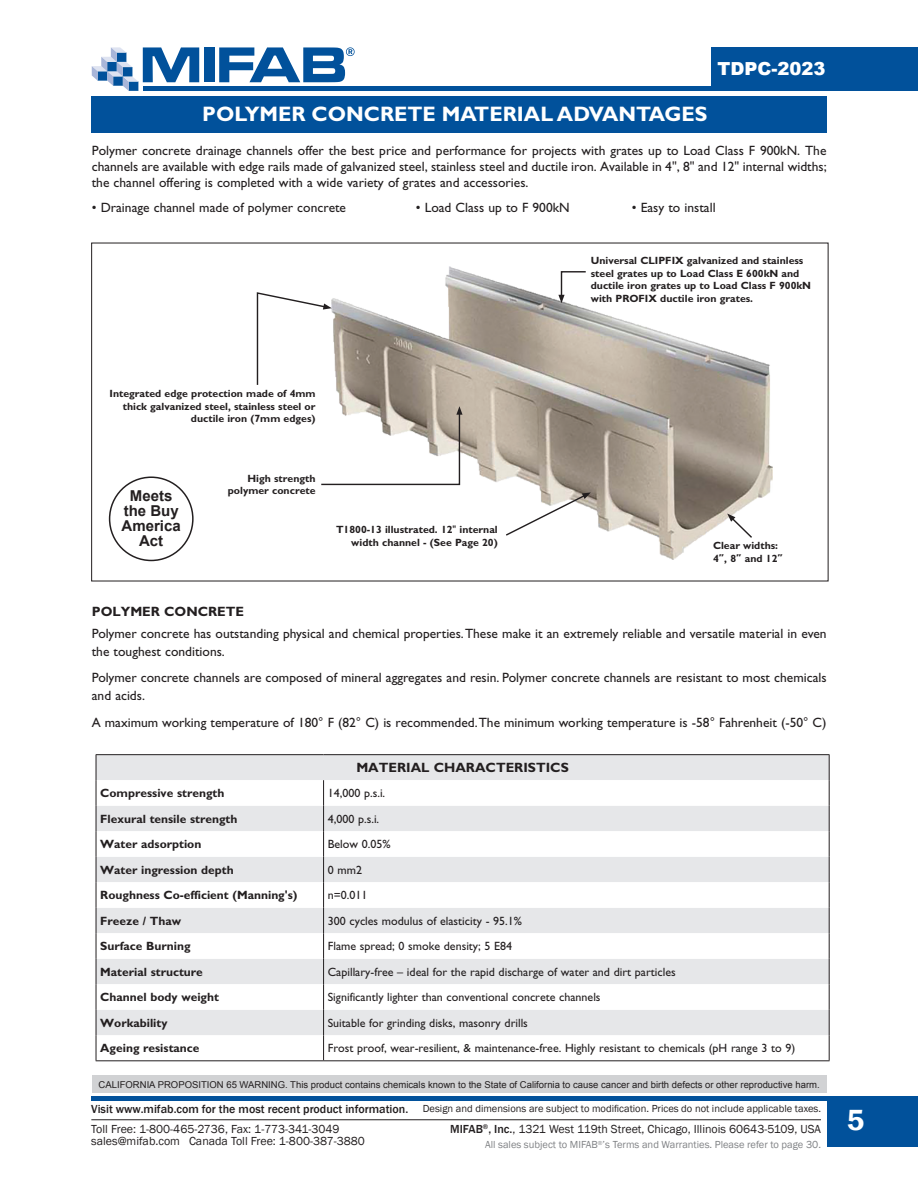
<style>
.page{position:relative;width:918px;height:1188px;background:#fff}
.page>*{position:absolute;margin:0;border:0;box-sizing:border-box;transform-origin:0 0}
.t1{font:600 30px "Franklin Gothic";color:#fff}
.Heading_1{font:700 21px "Gill Sans Std";color:#fff}
.t2{font:900 18px "Arial";color:#fff}
.t3{font:700 15px/15px "Arial";color:#231f20;text-align:center}
.t4{font:13.5px/16.2px "Gill Sans Std";color:#231f20}
.t5{font:700 13.5px "Gill Sans Std";color:#231f20}
.t6{font:12px "Gill Sans Std";color:#231f20}
.t7{font:700 12px "Gill Sans Std";color:#231f20}
.t8{font:12px/12px "Franklin Gothic";color:#231f20}
.t9{font:700 10.5px/12.6px "Gill Sans Std";color:#231f20;text-align:right}
.t10{font:10.5px "Franklin Gothic";color:#231f20}
.t11{font:10.5px "Franklin Gothic";color:#808285}
.t12{font:9.45px "Arial";color:#231f20}
.s1{font-family:"Arial";font-weight:400}
.s2{font-family:"Arial";font-weight:900}
.s3{font-weight:500;font-size:12px}
.s4{font-weight:500}
</style>
<div class="page">
<div style="left:712px;top:47px;width:206px;height:44px;background:#01519b"></div>
<div style="left:143px;top:86px;width:684px;height:5px;background:#01519b"></div>
<svg style="left:92px;top:47px;width:107px;height:44px"></svg>
<div style="left:204px;top:47px;width:11px;height:35px;background:#01519b"></div>
<svg style="left:219px;top:47px;width:136px;height:35px"></svg>
<hr style="left:91px;top:1119px;width:730px;height:1px;background:#231f20">
<div style="left:828px;top:1097px;width:90px;height:50px;background:#01519b"></div>
<hr style="left:91px;top:1097px;width:827px;height:4px;background:#01519b">
<div style="left:92px;top:1076px;width:735px;height:17px;background:#d1d2d4"></div>
<div style="left:91px;top:96px;width:736px;height:37px;background:#01519b"></div>
<div style="left:97px;top:755px;width:732px;height:25px;background:#e6e7e9"></div>
<svg style="left:97px;top:780px;width:732px;height:280px"></svg>
<hr style="left:96px;top:754px;width:228px;height:1px;background:#231f20">
<hr style="left:324px;top:754px;width:506px;height:1px;background:#231f20">
<svg style="left:96px;top:755px;width:1px;height:305px"></svg>
<hr style="left:96px;top:1060px;width:228px;height:1px;background:#231f20">
<svg style="left:323px;top:780px;width:1px;height:280px"></svg>
<svg style="left:829px;top:755px;width:1px;height:305px"></svg>
<hr style="left:324px;top:1060px;width:506px;height:1px;background:#231f20">
<img style="left:332px;top:266px;width:441px;height:294px">
<svg style="left:256px;top:292px;width:76px;height:93px"></svg>
<svg style="left:321px;top:406px;width:142px;height:80px"></svg>
<svg style="left:558px;top:270px;width:29px;height:33px"></svg>
<svg style="left:727px;top:514px;width:27px;height:25px"></svg>
<svg style="left:504px;top:492px;width:87px;height:45px"></svg>
<div style="left:109px;top:476px;width:85px;height:85px;border:2px solid #231f20;border-radius:50%"></div>
<h3 class="t2" style="left:718px;top:56px;width:110px">TDPC-2023</h3>
<p class="Heading_1" style="left:202px;top:101px;width:507px">POLYMER CONCRETE MATERIAL ADVANTAGES</p>
<p class="t4" style="left:92px;top:142px;width:736px;text-align:justify">Polymer concrete drainage channels offer the best price and performance for projects with grates up to Load Class F 900kN. The channels are available with edge rails made of galvanized steel, stainless steel and ductile iron. Available in 4", 8" and 12" internal widths; the channel offering is completed with a wide variety of grates and accessories.</p>
<p class="t4" style="left:92px;top:199px;width:256px">• Drainage channel made of polymer concrete</p>
<p class="t4" style="left:416px;top:199px;width:155px">• Load Class up to F 900kN</p>
<p class="t4" style="left:632px;top:199px;width:85px">• Easy to install</p>
<p class="t9" style="left:591px;top:254px;width:222px;text-align:left">Universal CLIPFIX galvanized and stainless steel grates up to Load Class E 600kN and ductile iron grates up to Load Class F 900kN with PROFIX ductile iron grates.</p>
<p class="t9" style="left:110px;top:387px;width:208px">Integrated edge protection made of 4mm thick galvanized steel, stainless steel or ductile iron (7mm edges)</p>
<p class="t3" style="left:122px;top:489px;width:61px">Meets the Buy<br>America<br>Act</p>
<p class="t9" style="left:228px;top:472px;width:89px">High strength polymer concrete</p>
<p class="t9" style="left:336px;top:523px;width:163px">T1800-13 illustrated. 12<span class="s1">"</span> internal width channel - (See Page 20)</p>
<p class="t9" style="left:713px;top:539px;width:71px;text-align:left">Clear widths:<br>4<span class="s2">″</span>, 8<span class="s2">″</span> and 12<span class="s2">″</span></p>
<p class="t5" style="left:92px;top:603px;width:154px">POLYMER CONCRETE</p>
<p class="t4" style="left:92px;top:624px;width:736px;line-height:18px">Polymer concrete has outstanding physical and chemical properties. These make it an extremely reliable and versatile material in even the toughest conditions.</p>
<p class="t4" style="left:92px;top:669px;width:736px;line-height:18px">Polymer concrete channels are composed of mineral aggregates and resin. Polymer concrete channels are resistant to most chemicals and acids.</p>
<p class="t4" style="left:92px;top:714px;width:736px">A maximum working temperature of 180° F (82° C) is recommended. The minimum working temperature is -58° Fahrenheit (-50° C)</p>
<p class="t5" style="left:356px;top:760px;width:214px">MATERIAL CHARACTERISTICS</p>
<p class="t7" style="left:100px;top:786px;width:126px">Compressive strength</p>
<p class="t6" style="left:328px;top:786px;width:59px">14,000 p.s.i.</p>
<p class="t7" style="left:100px;top:811px;width:139px">Flexural tensile strength</p>
<p class="t6" style="left:328px;top:812px;width:53px">4,000 p.s.i.</p>
<p class="t7" style="left:100px;top:837px;width:103px">Water adsorption</p>
<p class="t6" style="left:328px;top:837px;width:64px">Below 0.05%</p>
<p class="t7" style="left:100px;top:862px;width:135px">Water ingression depth</p>
<p class="t6" style="left:328px;top:863px;width:36px">0 mm2</p>
<p class="t7" style="left:100px;top:888px;width:199px">Roughness Co-efficient (Manning's)</p>
<p class="t6" style="left:328px;top:888px;width:41px">n=0.011</p>
<p class="t7" style="left:100px;top:913px;width:82px">Freeze / Thaw</p>
<p class="t6" style="left:328px;top:914px;width:196px">300 cycles modulus of elasticity - 95.1%</p>
<p class="t7" style="left:100px;top:939px;width:92px">Surface Burning</p>
<p class="t6" style="left:328px;top:939px;width:186px">Flame spread; 0 smoke density; 5 E84</p>
<p class="t7" style="left:100px;top:964px;width:104px">Material structure</p>
<p class="t6" style="left:328px;top:965px;width:349px">Capillary-free – ideal for the rapid discharge of water and dirt particles</p>
<p class="t7" style="left:100px;top:990px;width:120px">Channel body weight</p>
<p class="t6" style="left:328px;top:990px;width:274px">Significantly lighter than conventional concrete channels</p>
<p class="t7" style="left:100px;top:1015px;width:69px">Workability</p>
<p class="t6" style="left:328px;top:1016px;width:202px">Suitable for grinding disks, masonry drills</p>
<p class="t7" style="left:100px;top:1041px;width:101px">Ageing resistance</p>
<p class="t6" style="left:328px;top:1041px;width:469px">Frost proof, wear-resilient, &amp; maintenance-free. Highly resistant to chemicals (pH range 3 to 9)</p>
<p class="t12" style="left:99px;top:1078px;width:723px">CALIFORNIA PROPOSITION 65 WARNING. This product contains chemicals known to the State of California to cause cancer and birth defects or other reproductive harm.</p>
<p class="t10" style="left:91px;top:1102px;width:731px"><span class="s3">Visit www.mifab.com for the most recent product information.</span> Design and dimensions are subject to modification. Prices do not include applicable taxes.</p>
<p class="t11" style="left:485px;top:1138px;width:337px">All sales subject to MIFAB<sup>®</sup>’s Terms and Warranties. Please refer to page 30.</p>
<p class="t8" style="left:450px;top:1124px;width:372px"><span class="s4">MIFAB</span><sup>®</sup><span class="s4">, Inc.</span>, 1321 West 119th Street, Chicago, Illinois 60643-5109, USA</p>
<p class="t8" style="left:91px;top:1124px;width:275px">Toll Free: 1-800-465-2736, Fax: 1-773-341-3049 sales@mifab.com Canada Toll Free: 1-800-387-3880</p>
<h1 class="t1" style="left:847px;top:1101px;width:19px">5</h1>
</div>
